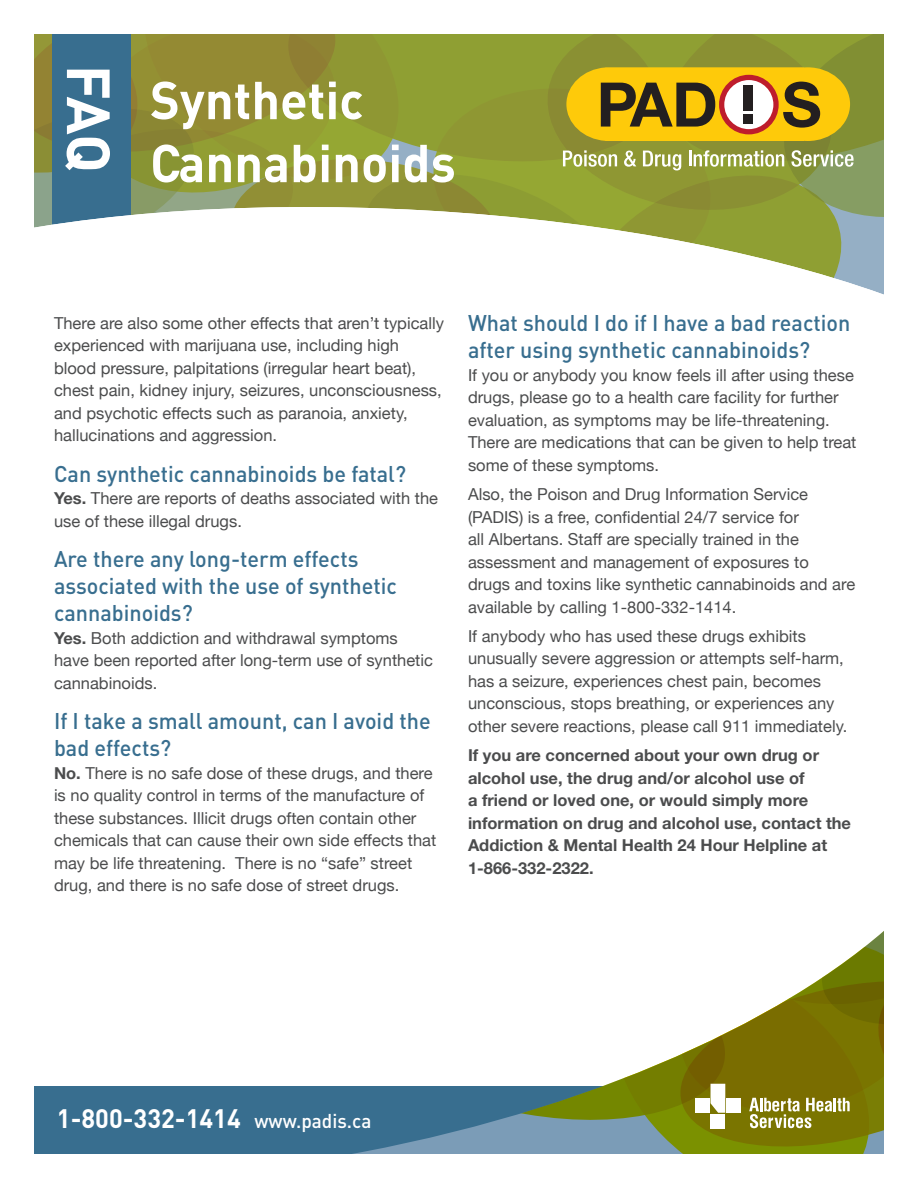
<style>
.page{position:relative;width:918px;height:1188px;background:#fff}
.page>*{position:absolute;margin:0;border:0;box-sizing:border-box;transform-origin:0 0}
.t1{font:700 60px "DIN";color:#fff}
.t2{font:700 52.5px "DIN";color:#fff;scale:.96 1}
.t3{font:700 26.4px "DIN";color:#fff;scale:.96 1}
.Heading_2{font:500 22.5px/27px "DIN";color:#386e8f;scale:.96 1}
.Body{font:16.5px/22.5px "Helvetica Neue";color:#4b4c4d}
.Body-2{font:700 16.5px/22.5px "Helvetica Neue";color:#4b4c4d}
.s1{font-weight:700}
.s2{font-weight:500;font-size:19.8px}
</style>
<div class="page">
<div style="left:17px;top:1086px;width:697px;height:69px;background:#386e8f"></div>
<div style="left:501px;top:34px;width:62px;height:44px;background:#8f9f33"></div>
<svg style="left:34px;top:34px;width:467px;height:155px;background:#8f993c"></svg>
<svg style="left:131px;top:34px;width:213px;height:155px;background:#919033"></svg>
<svg style="left:426px;top:78px;width:137px;height:111px;background:#8f9b34"></svg>
<svg style="left:353px;top:931px;width:531px;height:223px"></svg>
<svg style="left:563px;top:34px;width:321px;height:155px;background:#a69d30"></svg>
<svg style="left:722px;top:77px;width:54px;height:55px"></svg>
<div style="left:719px;top:75px;width:60px;height:59px;border:5px solid #be1d2c;border-radius:50%"></div>
<div style="left:744px;top:85px;width:9px;height:26px;background:#231f20"></div>
<div style="left:744px;top:114px;width:9px;height:10px;background:#231f20"></div>
<div style="left:0;top:0;width:33px;height:1187px;background:#fff"></div>
<div style="left:1px;top:1154px;width:917px;height:33px;background:#fff"></div>
<svg style="left:34px;top:189px;width:850px;height:106px"></svg>
<div style="left:52px;top:35px;width:79px;height:167px;background:#386e8f"></div>
<p class="t1" style="left:128px;top:65px;width:110px;rotate:90deg">FAQ</p>
<p class="t2" style="left:150px;top:66px;width:224px">Synthetic</p>
<p class="t2" style="left:150px;top:129px;width:320px">Cannabinoids</p>
<p class="Body" style="left:54px;top:312px;width:392px">There are also some other effects that aren’t typically experienced with marijuana use, including high blood pressure, palpitations (irregular heart beat), chest pain, kidney injury, seizures, unconsciousness, and psychotic effects such as paranoia, anxiety, hallucinations and aggression.</p>
<p class="Heading_2" style="left:54px;top:459px;width:368px">Can synthetic cannabinoids be fatal?</p>
<p class="Body" style="left:54px;top:488px;width:386px"><span class="s1">Yes.</span> There are reports of deaths associated with the use of these illegal drugs.</p>
<p class="Heading_2" style="left:54px;top:545px;width:359px">Are there any long-term effects associated with the use of synthetic cannabinoids?</p>
<p class="Body" style="left:54px;top:627px;width:380px"><span class="s1">Yes.</span> Both addiction and withdrawal symptoms have been reported after long-term use of synthetic cannabinoids.</p>
<p class="Heading_2" style="left:54px;top:707px;width:394px">If I take a small amount, can I avoid the bad effects?</p>
<p class="Body" style="left:54px;top:762px;width:384px"><span class="s1">No.</span> There is no safe dose of these drugs, and there is no quality control in terms of the manufacture of these substances. Illicit drugs often contain other chemicals that can cause their own side effects that may be life threatening. There is no “safe” street drug, and there is no safe dose of street drugs.</p>
<p class="Heading_2" style="left:468px;top:309px;width:400px">What should I do if I have a bad reaction after using synthetic cannabinoids?</p>
<p class="Body" style="left:468px;top:365px;width:390px">If you or anybody you know feels ill after using these drugs, please go to a health care facility for further evaluation, as symptoms may be life-threatening.<br>There are medications that can be given to help treat some of these symptoms.</p>
<p class="Body" style="left:468px;top:484px;width:389px">Also, the Poison and Drug Information Service (PADIS) is a free, confidential 24/7 service for<br>all Albertans. Staff are specially trained in the assessment and management of exposures to<br>drugs and toxins like synthetic cannabinoids and are available by calling 1-800-332-1414.</p>
<p class="Body" style="left:468px;top:626px;width:381px">If anybody who has used these drugs exhibits unusually severe aggression or attempts self-harm, has a seizure, experiences chest pain, becomes unconscious, stops breathing, or experiences any other severe reactions, please call 911 immediately.</p>
<p class="Body-2" style="left:468px;top:744px;width:385px">If you are concerned about your own drug or alcohol use, the drug and/or alcohol use of<br>a friend or loved one, or would simply more information on drug and alcohol use, contact the Addiction &amp; Mental Health 24 Hour Helpline at 1-866-332-2322.</p>
<h3 class="t3" style="left:57px;top:1101px;width:329px">1-800-332-1414 <span class="s2">www.padis.ca</span></h3>
</div>
